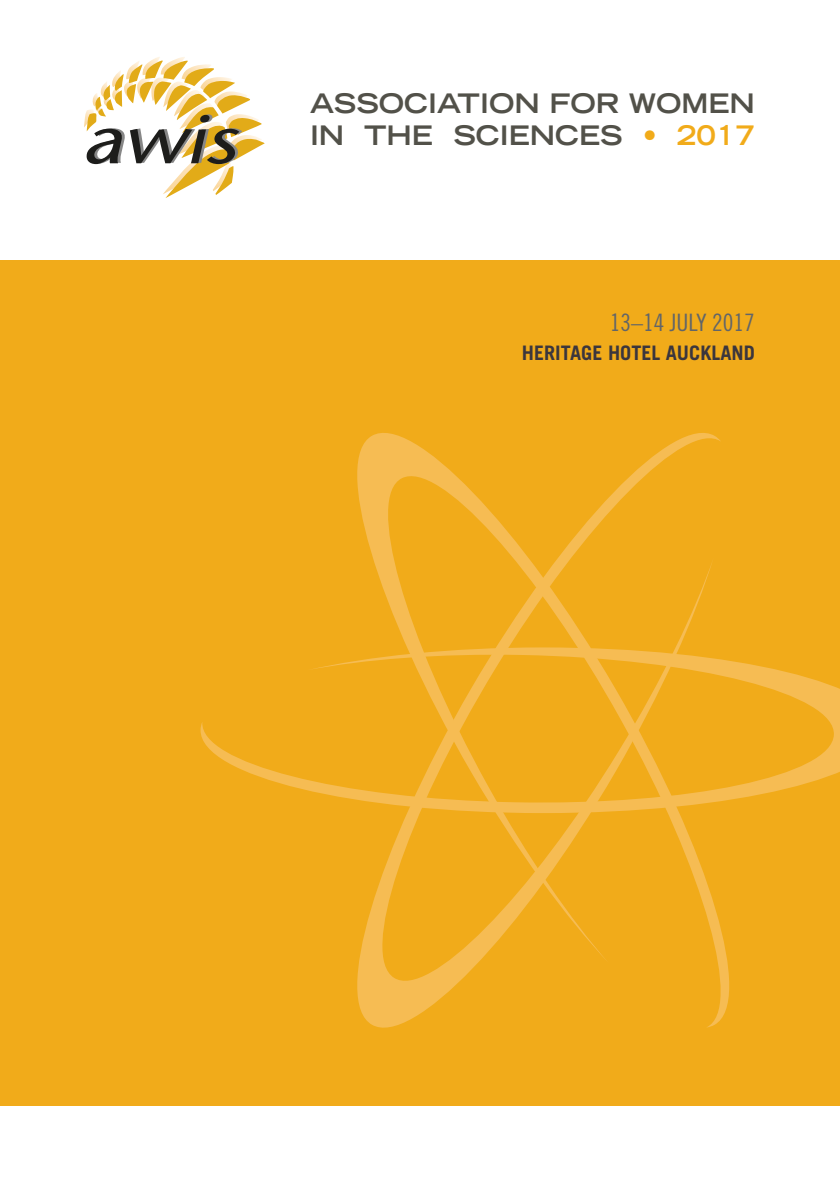
<style>
.page{position:relative;width:840px;height:1191px;background:#fff}
.page>*{position:absolute;margin:0;border:0;box-sizing:border-box;transform-origin:0 0}
.t1{font:700 expanded 27px/32.2px "Trade Gothic LT";color:#525149}
.t2{font:24px "Trade Gothic LT Cond Eighteen";color:#616569}
.t3{font:700 20px "Trade Gothic LT";color:#3b363d}
.s1{color:#f1ab1a}
</style>
<div class="page">
<div style="left:0;top:261px;width:839px;height:845px;background:#f1ab1a"></div>
<svg style="left:84px;top:57px;width:180px;height:141px"></svg>
<svg style="left:357px;top:433px;width:373px;height:594px"></svg>
<svg style="left:200px;top:647px;width:639px;height:166px"></svg>
<p class="t1" style="left:310px;top:87px;width:446px">ASSOCIATION FOR WOMEN<br>IN THE SCIENCES <span class="s1">• 2017</span></p>
<p class="t2" style="left:609px;top:308px;width:146px">13–14 JULY 2017</p>
<p class="t3" style="left:521px;top:341px;width:234px">HERITAGE HOTEL AUCKLAND</p>
</div>
